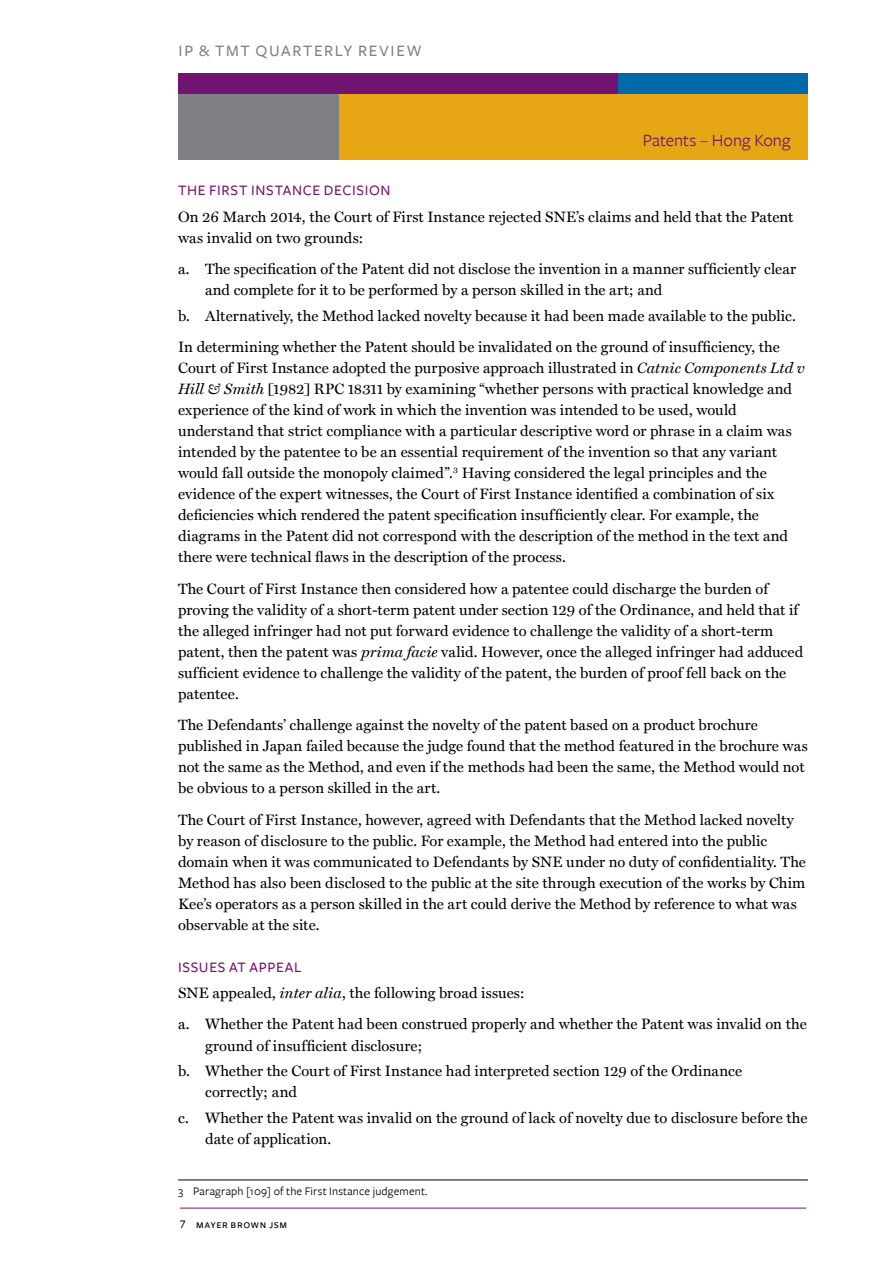
<style>
.page{position:relative;width:893px;height:1263px;background:#fff}
.page>*{position:absolute;margin:0;border:0;box-sizing:border-box;transform-origin:0 0}
.t1{font:18px "Freight Sans";color:#711471}
.t2{font:16.5px "Freight Sans Medium SC";letter-spacing:.1em;color:#7e8083}
.t3{font:15px/21px "Miller Text";letter-spacing:.005em;color:#000}
.t4{font:500 15px "Freight Sans";letter-spacing:.045em;color:#711471}
.t5{font:12px "Freight Sans";letter-spacing:.015em;color:#000}
.t6{font:12px "Freight Sans Medium SC";letter-spacing:.05em;color:#000}
.s1{font-style:italic}
</style>
<div class="page">
<div style="left:178px;top:88px;width:165px;height:71px;background:#7e8083"></div>
<div style="left:339px;top:88px;width:469px;height:71px;background:#e7a614"></div>
<hr style="left:180px;top:1208px;width:626px;height:1px;background:#711471">
<div style="left:178px;top:73px;width:443px;height:21px;background:#711471"></div>
<div style="left:618px;top:73px;width:190px;height:21px;background:#0069aa"></div>
<hr style="left:178px;top:1180px;width:630px;height:1px;background:#000">
<p class="t2" style="left:179px;top:41px;width:245px">IP &amp; TMT Quarterly Revi ew</p>
<p class="t1" style="left:643px;top:130px;width:149px">Patents – Hong Kong</p>
<p class="t4" style="left:178px;top:182px;width:40px">THE FIRST</p>
<p class="t4" style="left:251px;top:182px;width:15px">INSTANCE</p>
<p class="t4" style="left:324px;top:182px;width:20px">DECISION</p>
<p class="t3" style="left:178px;top:206px;width:617px">On 26 March 2014, the Court of First Instance rejected SNE’s claims and held that the Patent was invalid on two grounds:</p>
<p class="t3" style="left:205px;top:258px;width:593px;text-indent:-27px">a. The specification of the Patent did not disclose the invention in a manner sufficiently clear and complete for it to be performed by a person skilled in the art; and</p>
<p class="t3" style="left:178px;top:300px;width:619px;line-height:31.5px">b. Alternatively, the Method lacked novelty because it had been made available to the public.<br>In determining whether the Patent should be invalidated on the ground of insufficiency, the</p>
<p class="t3" style="left:178px;top:357px;width:628px">Court of First Instance adopted the purposive approach illustrated in <span class="s1">Catnic Components Ltd v Hill &amp; Smith</span> [1982] RPC 18311 by examining “whether persons with practical knowledge and experience of the kind of work in which the invention was intended to be used, would understand that strict compliance with a particular descriptive word or phrase in a claim was intended by the patentee to be an essential requirement of the invention so that any variant would fall outside the monopoly claimed”.<sup>3</sup> Having considered the legal principles and the evidence of the expert witnesses, the Court of First Instance identified a combination of six deficiencies which rendered the patent specification insufficiently clear. For example, the diagrams in the Patent did not correspond with the description of the method in the text and there were technical flaws in the description of the process.</p>
<p class="t3" style="left:178px;top:578px;width:627px">The Court of First Instance then considered how a patentee could discharge the burden of proving the validity of a short-term patent under section 129 of the Ordinance, and held that if the alleged infringer had not put forward evidence to challenge the validity of a short-term patent, then the patent was <span class="s1">prima facie</span> valid. However, once the alleged infringer had adduced sufficient evidence to challenge the validity of the patent, the burden of proof fell back on the patentee.</p>
<p class="t3" style="left:178px;top:714px;width:631px">The Defendants’ challenge against the novelty of the patent based on a product brochure published in Japan failed because the judge found that the method featured in the brochure was not the same as the Method, and even if the methods had been the same, the Method would not be obvious to a person skilled in the art.</p>
<p class="t3" style="left:178px;top:809px;width:629px">The Court of First Instance, however, agreed with Defendants that the Method lacked novelty by reason of disclosure to the public. For example, the Method had entered into the public domain when it was communicated to Defendants by SNE under no duty of confidentiality. The Method has also been disclosed to the public at the site through execution of the works by Chim Kee’s operators as a person skilled in the art could derive the Method by reference to what was observable at the site.</p>
<p class="t4" style="left:178px;top:959px;width:14px">ISSUES</p>
<p class="t4" style="left:229px;top:959px;width:39px">AT APPEAL</p>
<p class="t3" style="left:178px;top:977px;width:630px;line-height:31.5px">SNE appealed, <span class="s1">inter alia</span>, the following broad issues:<br>a. Whether the Patent had been construed properly and whether the Patent was invalid on the</p>
<p class="t3" style="left:178px;top:1032px;width:566px;line-height:25.5px;text-indent:27px">ground of insufficient disclosure;<br>b. Whether the Court of First Instance had interpreted section 129 of the Ordinance</p>
<p class="t3" style="left:178px;top:1079px;width:631px;line-height:25.5px;text-indent:27px">correctly; and<br>c. Whether the Patent was invalid on the ground of lack of novelty due to disclosure before the</p>
<p class="t3" style="left:205px;top:1128px;width:128px">date of application.</p>
<p class="t5" style="left:178px;top:1184px;width:251px">3 Paragraph [109] of the First Instance judgement.</p>
<p class="t6" style="left:180px;top:1217px;width:109px">7 mayer brown jsm</p>
</div>
